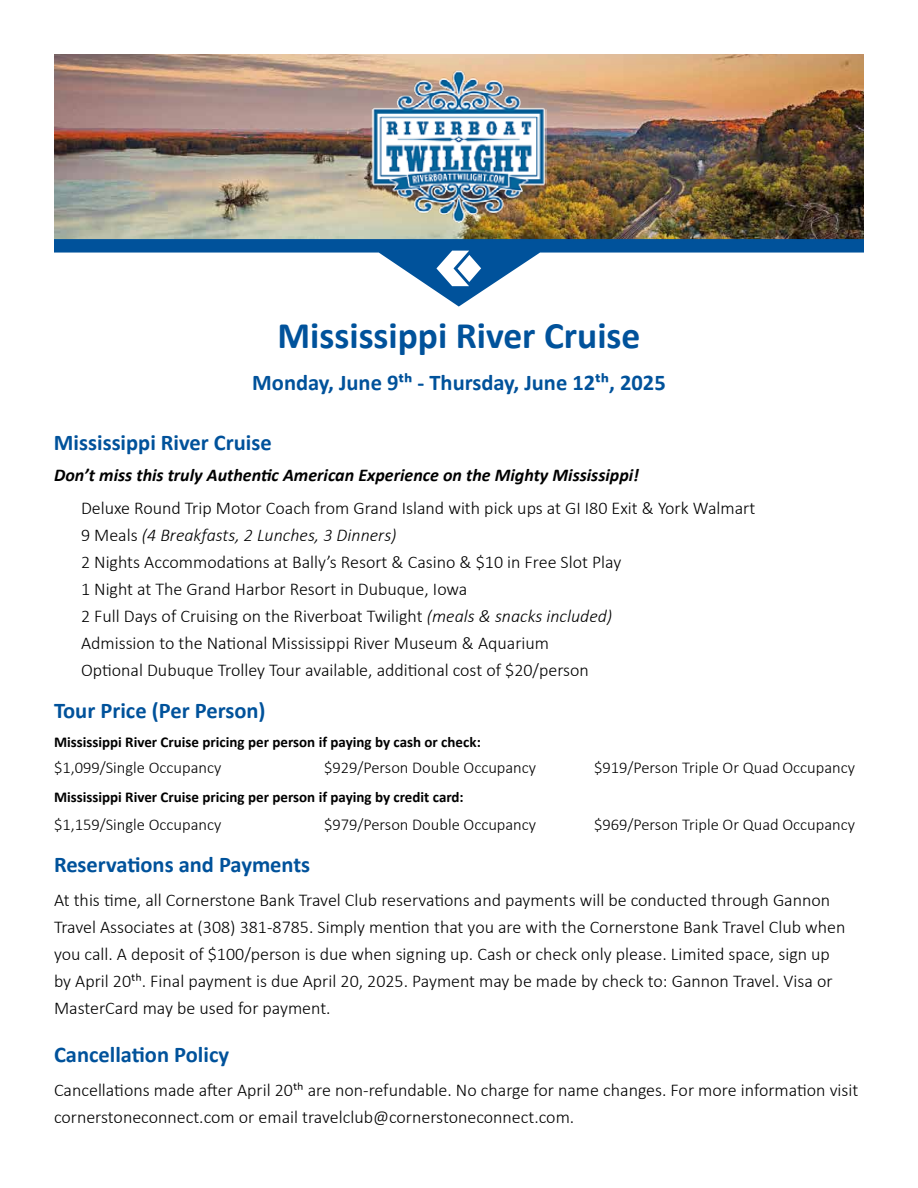
<style>
.page{position:relative;width:918px;height:1188px;background:#fff}
.page>*{position:absolute;margin:0;border:0;box-sizing:border-box;transform-origin:0 0}
.t1{font:700 37.5px "Calibri";color:#00529b}
.t2{font:700 22.5px "Calibri";color:#00529b}
.t3{font:300 18px/27px "Calibri";color:#000}
.t4{font:italic 700 18px "Calibri";color:#000}
.t5{font:300 16.5px "Calibri";color:#000}
.t6{font:700 15px "Calibri";color:#000}
.s1{font-style:italic}
</style>
<div class="page">
<img style="left:54px;top:54px;width:810px;height:185px">
<img style="left:372px;top:69px;width:174px;height:155px">
<svg style="left:54px;top:239px;width:810px;height:68px"></svg>
<svg style="left:436px;top:251px;width:45px;height:35px"></svg>
<h1 class="t1" style="left:278px;top:309px;width:364px">Mississippi River Cruise</h1>
<p class="t2" style="left:252px;top:366px;width:415px">Monday, June 9th - Thursday, June 12th, 2025</p>
<p class="t2" style="left:54px;top:426px;width:219px">Mississippi River Cruise</p>
<p class="t4" style="left:54px;top:462px;width:587px">Don’t miss this truly Authentic American Experience on the Mighty Mississippi!</p>
<p class="t3" style="left:81px;top:495px;width:676px">Deluxe Round Trip Motor Coach from Grand Island with pick ups at GI I80 Exit &amp; York Walmart 9 Meals <span class="s1">(4 Breakfasts, 2 Lunches, 3 Dinners)<br></span>2 Nights Accommodations at Bally’s Resort &amp; Casino &amp; $10 in Free Slot Play<br>1 Night at The Grand Harbor Resort in Dubuque, Iowa<br>2 Full Days of Cruising on the Riverboat Twilight <span class="s1">(meals &amp; snacks included)<br></span>Admission to the National Mississippi River Museum &amp; Aquarium<br>Optional Dubuque Trolley Tour available, additional cost of $20/person</p>
<p class="t2" style="left:54px;top:695px;width:213px">Tour Price (Per Person)</p>
<p class="t6" style="left:54px;top:731px;width:428px">Mississippi River Cruise pricing per person if paying by cash or check:</p>
<p class="t5" style="left:54px;top:757px;width:169px">$1,099/Single Occupancy</p>
<p class="t5" style="left:324px;top:757px;width:214px">$929/Person Double Occupancy</p>
<p class="t5" style="left:594px;top:757px;width:263px">$919/Person Triple Or Quad Occupancy</p>
<p class="t6" style="left:54px;top:786px;width:411px">Mississippi River Cruise pricing per person if paying by credit card:</p>
<p class="t5" style="left:54px;top:814px;width:169px">$1,159/Single Occupancy</p>
<p class="t5" style="left:324px;top:814px;width:214px">$979/Person Double Occupancy</p>
<p class="t5" style="left:594px;top:814px;width:263px">$969/Person Triple Or Quad Occupancy</p>
<p class="t2" style="left:54px;top:849px;width:258px">Reservations and Payments</p>
<p class="t3" style="left:54px;top:886px;width:793px">At this time, all Cornerstone Bank Travel Club reservations and payments will be conducted through Gannon Travel Associates at (308) 381-8785. Simply mention that you are with the Cornerstone Bank Travel Club when you call. A deposit of $100/person is due when signing up. Cash or check only please. Limited space, sign up by April 20th. Final payment is due April 20, 2025. Payment may be made by check to: Gannon Travel. Visa or MasterCard may be used for payment.</p>
<p class="t2" style="left:54px;top:1039px;width:177px">Cancellation Policy</p>
<p class="t3" style="left:54px;top:1077px;width:806px">Cancellations made after April 20th are non-refundable. No charge for name changes. For more information visit cornerstoneconnect.com or email travelclub@cornerstoneconnect.com.</p>
</div>
